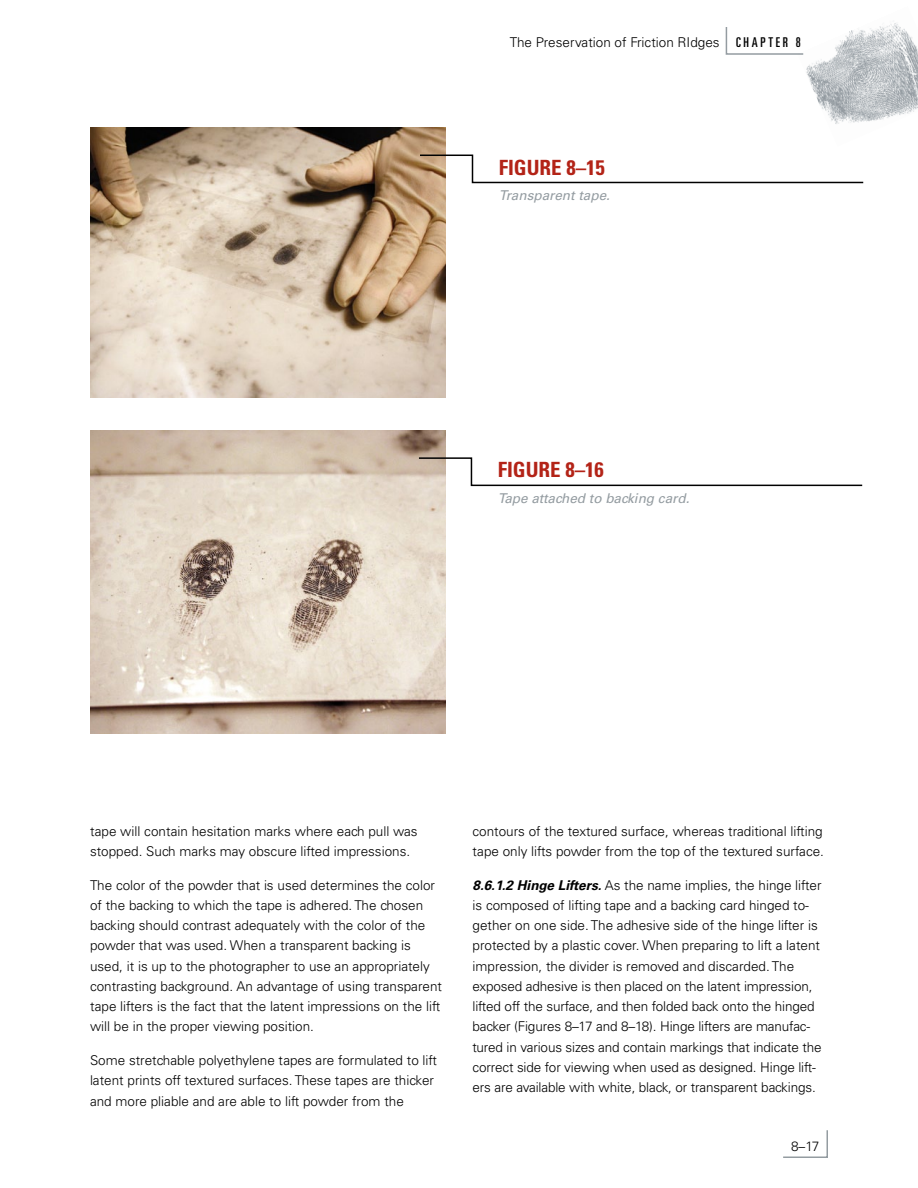
<style>
.page{position:relative;width:918px;height:1188px;background:#fff}
.page>*{position:absolute;margin:0;border:0;box-sizing:border-box;transform-origin:0 0}
.Fig_Number_title{font:700 condensed 21px "Univers LT Std";color:#b32317}
.body_text{font:300 13.5px/20.2px "Univers LT Std";color:#000}
.Figure_descritpion{font:italic 13.5px "Univers LT Std";color:#949ca1}
.s1{font-weight:400;font-stretch:ultra-condensed}
.s2{font-weight:700;font-style:italic}
</style>
<div class="page">
<img style="left:806px;top:23px;width:112px;height:101px">
<img style="left:90px;top:127px;width:356px;height:271px">
<img style="left:90px;top:431px;width:356px;height:303px">
<svg style="left:418px;top:154px;width:446px;height:30px"></svg>
<svg style="left:417px;top:457px;width:446px;height:30px"></svg>
<svg style="left:783px;top:1130px;width:45px;height:28px"></svg>
<svg style="left:725px;top:27px;width:79px;height:28px"></svg>
<p class="body_text" style="left:510px;top:32px;width:293px">The Preservation of Friction RIdges <span class="s1">C H A P T E R 8</span></p>
<p class="Fig_Number_title" style="left:499px;top:154px;width:108px">FIGURE 8–15</p>
<p class="Figure_descritpion" style="left:499px;top:187px;width:113px">Transparent tape.</p>
<p class="Fig_Number_title" style="left:498px;top:457px;width:108px">FIGURE 8–16</p>
<p class="Figure_descritpion" style="left:498px;top:490px;width:193px">Tape attached to backing card.</p>
<p class="body_text" style="left:90px;top:821px;width:329px">tape will contain hesitation marks where each pull was stopped. Such marks may obscure lifted impressions.</p>
<p class="body_text" style="left:90px;top:875px;width:354px">The color of the powder that is used determines the color of the backing to which the tape is adhered. The chosen backing should contrast adequately with the color of the powder that was used. When a transparent backing is used, it is up to the photographer to use an appropriately contrasting background. An advantage of using transparent tape lifters is the fact that the latent impressions on the lift will be in the proper viewing position.</p>
<p class="body_text" style="left:90px;top:1050px;width:348px">Some stretchable polyethylene tapes are formulated to lift latent prints off textured surfaces. These tapes are thicker and more pliable and are able to lift powder from the</p>
<p class="body_text" style="left:472px;top:821px;width:353px">contours of the textured surface, whereas traditional lifting tape only lifts powder from the top of the textured surface.</p>
<p class="body_text" style="left:472px;top:875px;width:351px"><span class="s2">8.6.1.2 Hinge Lifters.</span> As the name implies, the hinge lifter is composed of lifting tape and a backing card hinged to&shy;gether on one side. The adhesive side of the hinge lifter is protected by a plastic cover. When preparing to lift a latent impression, the divider is removed and discarded. The exposed adhesive is then placed on the latent impression, lifted off the surface, and then folded back onto the hinged backer (Figures 8–17 and 8–18). Hinge lifters are manufac&shy;tured in various sizes and contain markings that indicate the correct side for viewing when used as designed. Hinge lift&shy;ers are available with white, black, or transparent backings.</p>
<p class="body_text" style="left:791px;top:1136px;width:30px">8–17</p>
</div>
